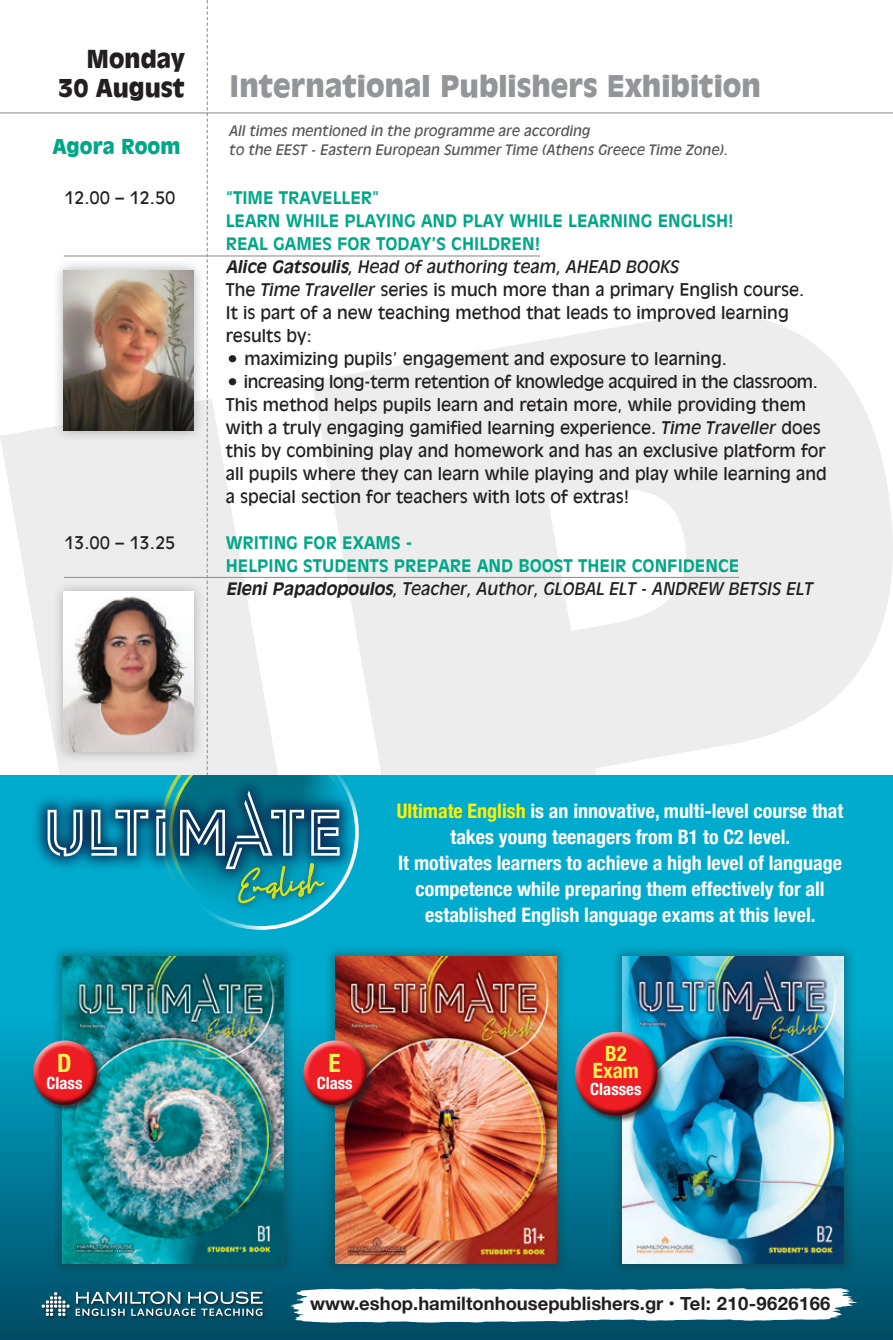
<style>
.page{position:relative;width:893px;height:1340px;background:#fff}
.page>*{position:absolute;margin:0;border:0;box-sizing:border-box;transform-origin:0 0}
.t1{font:900 32.62px "UB Antique Olive";color:#939598}
.t2{font:29.47px "Sophia Bella DEMO";color:#e2e318;scale:.82 1}
.t3{font:900 27px/29.2px "UB Antique Olive";color:#231f20;text-align:right}
.t4{font:700 condensed 25.2px "Helvetica Neue";color:#fff34f}
.t5{font:900 22.5px "UB Antique Olive";color:#00a787}
.t6{font:700 condensed 20.93px/17.6px "Helvetica Neue";color:#fff34f;text-align:center}
.t7{font:700 condensed 20.03px/26.1px "Helvetica Neue";color:#fff;text-align:center}
.t8{font:19.12px/22.9px "UB Antique Olive";color:#231f20}
.t9{font:700 19.12px/22.9px "UB Antique Olive";color:#00a787}
.t10{font:700 18.45px "Helvetica Neue";color:#231f20}
.t11{font:700 condensed 16.88px "Helvetica Neue";color:#fff}
.t12{font:italic 15.75px "UB Antique Olive";color:#57585a}
.s1{font-weight:700;color:#00a787}
.s2{font-weight:700;font-style:italic}
.s3{font-style:italic}
.s4{font-style:italic;color:#231f20}
.s5{font-weight:400;font-style:italic;color:#231f20}
.s6{color:#fff101}
</style>
<div class="page">
<svg style="left:0;top:428px;width:48px;height:277px"></svg>
<svg style="left:362px;top:314px;width:531px;height:461px;fill:#ededee"></svg>
<hr style="left:0;top:112px;width:893px;height:1px;background:#939598">
<hr style="left:64px;top:255px;width:476px;height:1px;background:#939598">
<hr style="left:64px;top:577px;width:675px;height:1px;background:#939598">
<div style="left:0;top:775px;width:893px;height:564px;background:#00abcd"></div>
<div style="left:0;top:1017px;width:893px;height:322px;background:linear-gradient(to bottom,#0ac,#004a64)"></div>
<svg style="left:42px;top:1263px;width:815px;height:59px;background:#7ba7b4"></svg>
<div style="left:50px;top:943px;width:246px;height:332px;background:#231f20;opacity:.3"></div>
<img style="left:62px;top:1237px;width:221px;height:26px">
<div style="left:323px;top:943px;width:246px;height:333px;background:#231f20;opacity:.3"></div>
<img style="left:335px;top:956px;width:221px;height:307px">
<div style="left:610px;top:943px;width:246px;height:333px;background:#231f20;opacity:.3"></div>
<img style="left:622px;top:956px;width:222px;height:307px">
<div style="left:31px;top:1037px;width:66px;height:54px;background:#fff;opacity:.75"></div>
<div style="left:32px;top:1050px;width:65px;height:56px;background:#231f20;opacity:.75"></div>
<div style="left:302px;top:1038px;width:73px;height:74px;background:#231f20;opacity:.75"></div>
<div style="left:302px;top:1050px;width:65px;height:56px;background:#231f20;opacity:.75"></div>
<div style="left:573px;top:1030px;width:92px;height:93px;background:#231f20;opacity:.75"></div>
<div style="left:572px;top:1028px;width:84px;height:68px;background:#fff;opacity:.75"></div>
<div style="left:575px;top:1044px;width:83px;height:72px;background:#231f20;opacity:.75"></div>
<svg style="left:35px;top:799px;width:13px;height:63px"></svg>
<img style="left:48px;top:0;width:314px;height:1237px">
<div style="left:51px;top:258px;width:154px;height:184px;background:#231f20;opacity:.35"></div>
<img style="left:64px;top:270px;width:129px;height:160px">
<h3 class="t3" style="left:58px;top:44px;width:128px">Monday<br>30 August</h3>
<h1 class="t1" style="left:230px;top:68px;width:533px">International Publishers Exhibition</h1>
<p class="t12" style="left:230px;top:123px;width:363px">All times mentioned in the programme are according</p>
<p class="t5" style="left:53px;top:134px;width:129px">Agora Room</p>
<p class="t12" style="left:230px;top:142px;width:500px">to the EEST - Eastern European Summer Time (Athens Greece Time Zone).</p>
<p class="t8" style="left:64px;top:187px;width:113px">12.00 – 12.50</p>
<p class="t8" style="left:226px;top:187px;width:580px"><span class="s1">“TIME TRAVELLER”<br>LEARN WHILE PLAYING AND PLAY WHILE LEARNING ENGLISH!<br>REAL GAMES FOR TODAY’S CHILDREN!<br></span><span class="s2">Alice Gatsoulis</span><span class="s3">, Head of authoring team, AHEAD BOOKS<br></span>The <span class="s3">Time Traveller</span> series is much more than a primary English course.<br>It is part of a new teaching method that leads to improved learning results by:</p>
<p class="t8" style="left:226px;top:347px;width:503px">• maximizing pupils’ engagement and exposure to learning.</p>
<p class="t8" style="left:226px;top:370px;width:603px">• increasing long-term retention of knowledge acquired in the classroom.<br>This method helps pupils learn and retain more, while providing them with a truly engaging gamified learning experience. <span class="s3">Time Traveller</span> does this by combining play and homework and has an exclusive platform for all pupils where they can learn while playing and play while learning and a special section for teachers with lots of extras!</p>
<p class="t8" style="left:64px;top:531px;width:113px">13.00 – 13.25</p>
<p class="t9" style="left:226px;top:531px;width:589px">WRITING FOR EXAMS -<br>HELPING STUDENTS PREPARE AND BOOST THEIR CONFIDENCE<br><span class="s4">Eleni Papadopoulos</span><span class="s5">, Teacher, Author, GLOBAL ELT - ANDREW BETSIS ELT</span></p>
<h3 class="t4" style="left:57px;top:1042px;width:16px">D</h3>
<p class="t11" style="left:47px;top:1068px;width:38px">Class</p>
<h2 class="t2" style="left:236px;top:871px;width:105px;rotate:-5deg">English</h2>
<p class="t7" style="left:397px;top:796px;width:448px"><span class="s6">Ultimate English</span> is an innovative, multi-level course that takes young teenagers from B1 to C2 level.<br>It motivates learners to achieve a high level of language competence while preparing them effectively for all established English language exams at this level.</p>
<h3 class="t4" style="left:329px;top:1042px;width:14px">E</h3>
<p class="t11" style="left:317px;top:1068px;width:38px">Class</p>
<p class="t6" style="left:593px;top:1043px;width:47px">B2<br>Exam</p>
<p class="t11" style="left:590px;top:1074px;width:53px">Classes</p>
<p class="t10" style="left:310px;top:1289px;width:522px">www.eshop.hamiltonhousepublishers.gr • Tel: 210-9626166</p>
</div>
